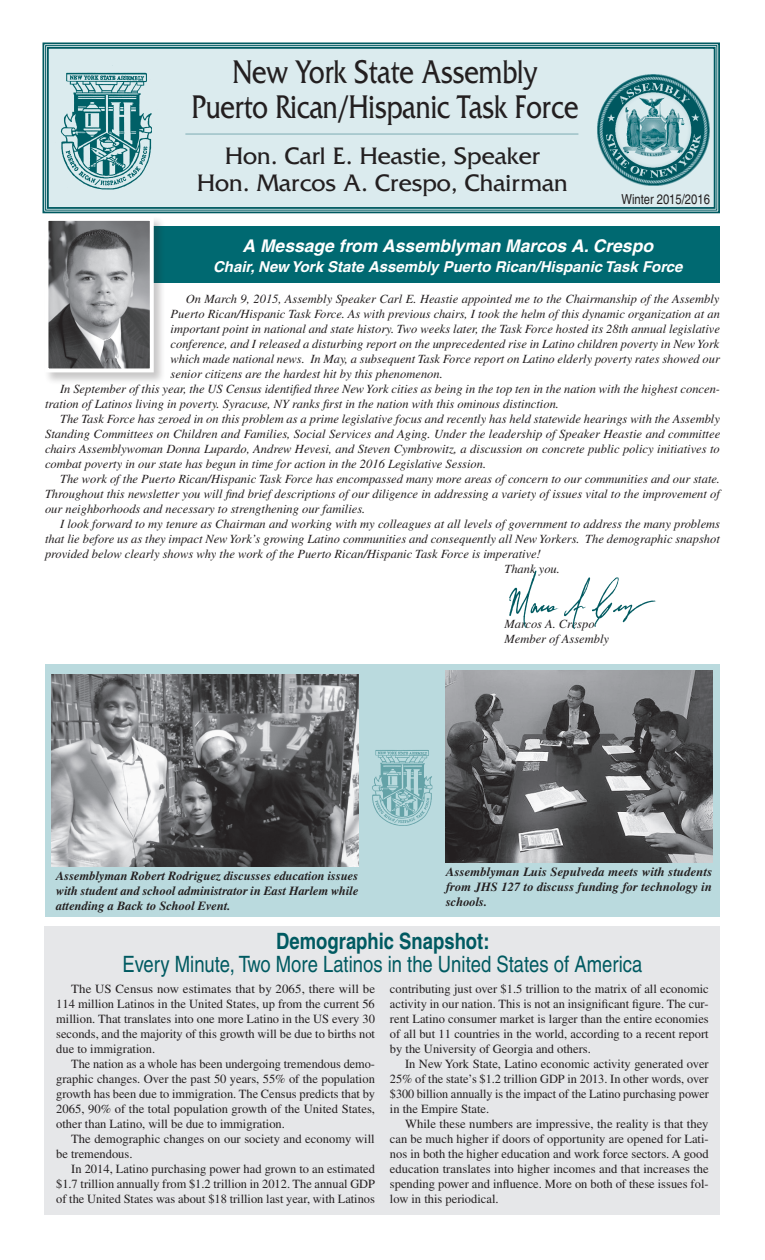
<style>
.page{position:relative;width:765px;height:1260px;background:#fff}
.page>*{position:absolute;margin:0;border:0;box-sizing:border-box;transform-origin:0 0}
.t1{font:34.38px "Friz Quadrata";color:#231f20;scale:.8 1}
.t2{font:25px "Friz Quadrata";color:#231f20}
.Headline{font:condensed 22.5px/22.5px "Helvetica";color:#005a61;text-align:center}
.t3{font:italic 700 17.5px "Helvetica";color:#fff}
.t4{font:italic 700 15px "Helvetica";color:#fff}
.Body_text{font:condensed 13.75px "Helvetica";color:#231f20}
.Body_text-2{font:italic 12.5px/15px "Times";color:#231f20;text-align:justify}
.Body_text-3{font:12.5px/15px "Times";color:#231f20;text-align:justify}
.t5{font:italic 700 12.5px/15px "Times";color:#231f20;text-align:justify}
.s1{font-weight:700}
</style>
<div class="page">
<div style="left:45px;top:664px;width:675px;height:253px;background:#badade"></div>
<div style="left:42px;top:42px;width:678px;height:172px;background:#dbebee"></div>
<div style="left:45px;top:45px;width:672px;height:166px;border:1px solid #005a61"></div>
<div style="left:47px;top:47px;width:669px;height:162px;border:2px solid #005a61"></div>
<div style="left:46px;top:227px;width:674px;height:56px;background:#006971"></div>
<div style="left:43px;top:216px;width:123px;height:169px;background:#231f20;opacity:.25"></div>
<img style="left:50px;top:222px;width:99px;height:145px">
<div style="left:45px;top:217px;width:109px;height:155px;border:4px solid #fff"></div>
<img style="left:52px;top:63px;width:107px;height:133px">
<img style="left:372px;top:750px;width:61px;height:76px">
<div style="left:45px;top:926px;width:675px;height:289px;background:#e6e7e9"></div>
<img style="left:446px;top:671px;width:266px;height:192px">
<img style="left:51px;top:675px;width:307px;height:192px">
<img style="left:598px;top:74px;width:111px;height:112px">
<img style="left:509px;top:570px;width:147px;height:59px">
<hr style="left:185px;top:133px;width:393px;height:2px;background:#90b9bf">
<p class="t1" style="left:232px;top:53px;width:383px">New York State Assembly</p>
<p class="t1" style="left:191px;top:88px;width:485px">Puerto Rican/Hispanic Task Force</p>
<p class="t2" style="left:225px;top:142px;width:316px">Hon. Carl E. Heastie, Speaker</p>
<p class="t2" style="left:197px;top:169px;width:372px">Hon. Marcos A. Crespo, Chairman</p>
<p class="Body_text" style="left:621px;top:191px;width:90px">Winter 2015/2016</p>
<p class="t3" style="left:243px;top:235px;width:412px">A Message from Assemblyman Marcos A. Crespo</p>
<p class="t4" style="left:213px;top:257px;width:471px">Chair, New York State Assembly Puerto Rican/Hispanic Task Force</p>
<p class="Body_text-2" style="left:171px;top:292px;width:551px;text-indent:15px">On March 9, 2015, Assembly Speaker Carl E. Heastie appointed me to the Chairmanship of the Assembly Puerto Rican/Hispanic Task Force. As with previous chairs, I took the helm of this dynamic organization at an important point in national and state history. Two weeks later, the Task Force hosted its 28th annual legislative conference, and I released a disturbing report on the unprecedented rise in Latino children poverty in New York which made national news. In May, a subsequent Task Force report on Latino elderly poverty rates showed our senior citizens are the hardest hit by this phenomenon.</p>
<p class="Body_text-2" style="left:45px;top:382px;width:676px;text-indent:15px">In September of this year, the US Census identified three New York cities as being in the top ten in the nation with the highest concen&shy;tration of Latinos living in poverty. Syracuse, NY ranks first in the nation with this ominous distinction.</p>
<p class="Body_text-2" style="left:45px;top:412px;width:677px;text-indent:15px">The Task Force has zeroed in on this problem as a prime legislative focus and recently has held statewide hearings with the Assembly Standing Committees on Children and Families, Social Services and Aging. Under the leadership of Speaker Heastie and committee chairs Assemblywoman Donna Lupardo, Andrew Hevesi, and Steven Cymbrowitz, a discussion on concrete public policy initiatives to combat poverty in our state has begun in time for action in the 2016 Legislative Session.</p>
<p class="Body_text-2" style="left:45px;top:472px;width:676px;text-indent:15px">The work of the Puerto Rican/Hispanic Task Force has encompassed many more areas of concern to our communities and our state.<br>Throughout this newsletter you will find brief descriptions of our diligence in addressing a variety of issues vital to the improvement of our neighborhoods and necessary to strengthening our families.</p>
<p class="Body_text-2" style="left:45px;top:517px;width:677px;text-indent:15px">I look forward to my tenure as Chairman and working with my colleagues at all levels of government to address the many problems that lie before us as they impact New York’s growing Latino communities and consequently all New Yorkers. The demographic snapshot provided below clearly shows why the work of the Puerto Rican/Hispanic Task Force is imperative!</p>
<p class="Body_text-2" style="left:504px;top:562px;width:57px">Thank you.</p>
<p class="Body_text-2" style="left:504px;top:616px;width:92px">Marcos A. Crespo</p>
<p class="Body_text-2" style="left:504px;top:631px;width:106px">Member of Assembly</p>
<p class="t5" style="left:56px;top:868px;width:304px">Assemblyman Robert Rodriguez discusses education issues with student and school administrator in East Harlem while attending a Back to School Event.</p>
<p class="t5" style="left:446px;top:864px;width:268px">Assemblyman Luis Sepulveda meets with students from JHS 127 to discuss funding for technology in schools.</p>
<p class="Headline" style="left:123px;top:930px;width:521px"><span class="s1">Demographic Snapshot:<br></span>Every Minute, Two More Latinos in the United States of America</p>
<p class="Body_text-3" style="left:56px;top:981px;width:320px;text-indent:15px">The US Census now estimates that by 2065, there will be 114 million Latinos in the United States, up from the current 56 million. That translates into one more Latino in the US every 30 seconds, and the majority of this growth will be due to births not due to immigration.</p>
<p class="Body_text-3" style="left:56px;top:1056px;width:320px;text-indent:15px">The nation as a whole has been undergoing tremendous demo&shy;graphic changes. Over the past 50 years, 55% of the population growth has been due to immigration. The Census predicts that by 2065, 90% of the total population growth of the United States, other than Latino, will be due to immigration.</p>
<p class="Body_text-3" style="left:56px;top:1131px;width:320px;text-indent:15px">The demographic changes on our society and economy will be tremendous.</p>
<p class="Body_text-3" style="left:56px;top:1161px;width:320px;text-indent:15px">In 2014, Latino purchasing power had grown to an estimated $1.7 trillion annually from $1.2 trillion in 2012. The annual GDP of the United States was about $18 trillion last year, with Latinos</p>
<p class="Body_text-3" style="left:390px;top:981px;width:320px">contributing just over $1.5 trillion to the matrix of all economic activity in our nation. This is not an insignificant figure. The cur&shy;rent Latino consumer market is larger than the entire economies of all but 11 countries in the world, according to a recent report by the University of Georgia and others.</p>
<p class="Body_text-3" style="left:390px;top:1056px;width:320px;text-indent:15px">In New York State, Latino economic activity generated over 25% of the state’s $1.2 trillion GDP in 2013. In other words, over $300 billion annually is the impact of the Latino purchasing power in the Empire State.</p>
<p class="Body_text-3" style="left:390px;top:1116px;width:320px;text-indent:15px">While these numbers are impressive, the reality is that they can be much higher if doors of opportunity are opened for Lati&shy;nos in both the higher education and work force sectors. A good education translates into higher incomes and that increases the spending power and influence. More on both of these issues fol&shy;low in this periodical.</p>
</div>
